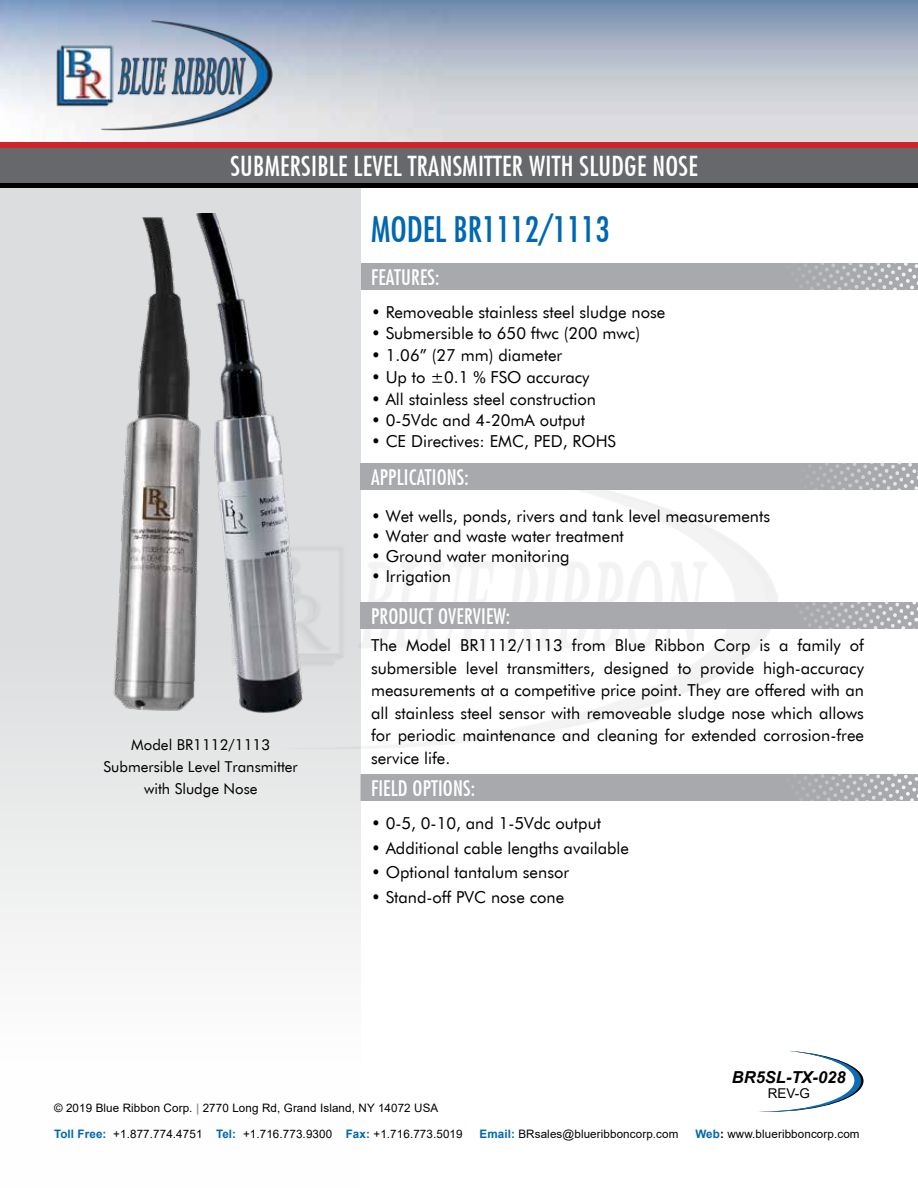
<style>
.page{position:relative;width:918px;height:1188px;background:#fff}
.page>*{position:absolute;margin:0;border:0;box-sizing:border-box;transform-origin:0 0}
.t1{font:500 condensed 34.5px "Futura";color:#0067b1}
.t2{font:500 condensed 27px "Futura";letter-spacing:.01em;color:#fff}
.t3{font:500 condensed 21px "Futura";letter-spacing:.01em;color:#fff}
.t4{font:16.5px/22.5px "Futura BT";color:#000;text-align:justify}
.t5{font:italic 700 16.5px "Arial";color:#000}
.t6{font:15px/21.8px "Futura BT";color:#000;text-align:center}
.t7{font:13.5px "Arial";color:#000}
.t8{font:11.7px/25.5px "Arial";letter-spacing:.01em;color:#000}
.s1{font-weight:700;font-style:italic;color:#939598}
.s2{font-weight:700;color:#0067b1}
.s3{font-weight:700}
</style>
<div class="page">
<svg style="left:758px;top:1051px;width:106px;height:61px"></svg>
<img style="left:0;top:0;width:918px;height:146px">
<div style="left:361px;top:774px;width:557px;height:27px;background:#a7a9ac"></div>
<div style="left:320px;top:263px;width:598px;height:27px;background:#a7a9ac"></div>
<svg style="left:799px;top:263px;width:119px;height:27px"></svg>
<div style="left:0;top:146px;width:361px;height:1042px;background:linear-gradient(to bottom,#d0d2d3,#fcfcfc)"></div>
<div style="left:0;top:146px;width:918px;height:37px;background:#67686b"></div>
<hr style="left:0;top:183px;width:918px;height:4px;background:#000">
<svg style="left:799px;top:774px;width:119px;height:27px"></svg>
<img style="left:226px;top:463px;width:531px;height:286px">
<div style="left:361px;top:463px;width:557px;height:27px;background:#a7a9ac"></div>
<div style="left:361px;top:602px;width:557px;height:27px;background:#a7a9ac"></div>
<svg style="left:757px;top:561px;width:161px;height:86px"></svg>
<img style="left:54px;top:213px;width:295px;height:501px">
<svg style="left:812px;top:463px;width:106px;height:27px"></svg>
<img style="left:54px;top:19px;width:220px;height:112px">
<h2 class="t2" style="left:230px;top:150px;width:469px">SUBMERSIBLE LEVEL TRANSMITTER WITH SLUDGE NOSE</h2>
<h1 class="t1" style="left:371px;top:208px;width:240px">MODEL BR1112/1113</h1>
<p class="t3" style="left:371px;top:265px;width:70px">FEATURES:</p>
<p class="t4" style="left:371px;top:300px;width:296px">• Removeable stainless steel sludge nose</p>
<p class="t4" style="left:371px;top:322px;width:271px">• Submersible to 650 ftwc (200 mwc)</p>
<p class="t4" style="left:371px;top:344px;width:193px">• 1.06” (27 mm) diameter</p>
<p class="t4" style="left:371px;top:366px;width:220px">• Up to ±0.1 % FSO accuracy</p>
<p class="t4" style="left:371px;top:387px;width:226px">• All stainless steel construction</p>
<p class="t4" style="left:371px;top:409px;width:216px">• 0-5Vdc and 4-20mA output</p>
<p class="t4" style="left:371px;top:430px;width:247px">• CE Directives: EMC, PED, ROHS</p>
<p class="t6" style="left:104px;top:734px;width:196px">Model BR1112/1113<br>Submersible Level Transmitter with Sludge Nose</p>
<p class="t3" style="left:371px;top:464px;width:99px">APPLICATIONS:</p>
<p class="t4" style="left:371px;top:504px;width:401px">• Wet wells, ponds, rivers and tank level measurements</p>
<p class="t4" style="left:371px;top:525px;width:254px">• Water and waste water treatment</p>
<p class="t4" style="left:371px;top:545px;width:200px">• Ground water monitoring</p>
<p class="t4" style="left:371px;top:565px;width:82px">• Irrigation</p>
<p class="t3" style="left:371px;top:604px;width:141px">PRODUCT OVERVIEW:</p>
<p class="t4" style="left:371px;top:634px;width:494px">The Model BR1112/1113 from Blue Ribbon Corp is a family of submersible level transmitters, designed to provide high-accuracy measurements at a competitive price point. They are offered with an all stainless steel sensor with removeable sludge nose which allows for periodic maintenance and cleaning for extended corrosion-free service life.</p>
<p class="t3" style="left:371px;top:775px;width:106px">FIELD OPTIONS:</p>
<p class="t4" style="left:371px;top:812px;width:231px">• 0-5, 0-10, and 1-5Vdc output</p>
<p class="t4" style="left:371px;top:836px;width:260px">• Additional cable lengths available</p>
<p class="t4" style="left:371px;top:861px;width:200px">• Optional tantalum sensor</p>
<p class="t4" style="left:371px;top:886px;width:195px">• Stand-off PVC nose cone</p>
<p class="t5" style="left:732px;top:1066px;width:115px">BR5SL-TX-028</p>
<p class="t7" style="left:768px;top:1084px;width:44px">REV-G</p>
<p class="t8" style="left:54px;top:1096px;width:410px">© 2019 Blue Ribbon Corp. <span class="s1">|</span> 2770 Long Rd, Grand Island, NY 14072 USA<br><span class="s2">Toll Free:</span> +1.877.774.4751 <span class="s2">Tel:</span> +1.716.773.9300 <span class="s2">Fax:</span> +1.716.773.5019</p>
<p class="t8" style="left:480px;top:1121px;width:200px"><span class="s2">Email:</span> BRsales@blueribboncorp.com</p>
<p class="t8" style="left:695px;top:1121px;width:166px"><span class="s2">Web</span><span class="s3">:</span> www.blueribboncorp.com</p>
</div>
